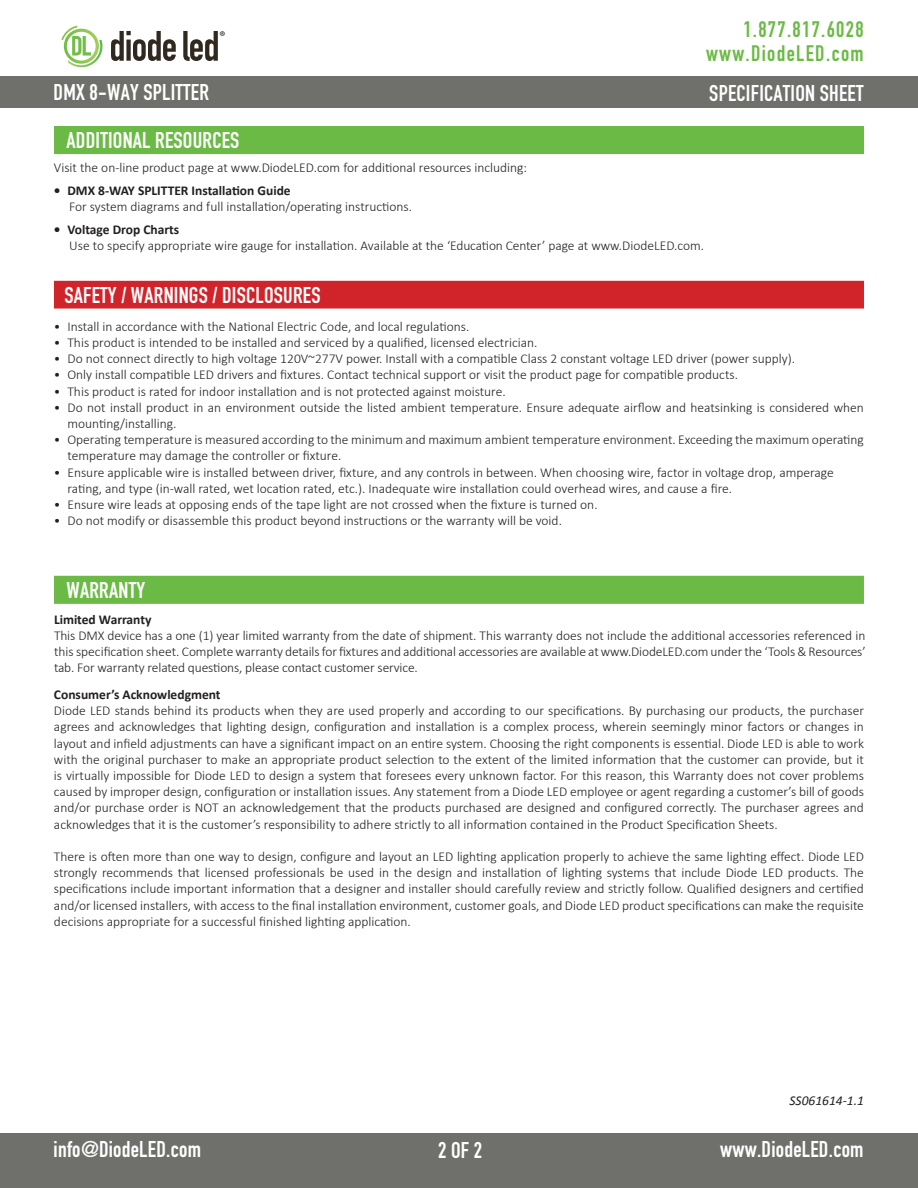
<style>
.page{position:relative;width:918px;height:1188px;background:#fff}
.page>*{position:absolute;margin:0;border:0;box-sizing:border-box;transform-origin:0 0}
.t1{font:22.5px "DIN Engschrift";letter-spacing:.01em;color:#fff}
.t2{font:22.2px/24px "DIN Engschrift";letter-spacing:.06em;color:#6cba46;text-align:right}
.t3{font:14.25px "Myriad Pro";color:#231f20}
.t4{font:300 13.5px/16.2px "Calibri";color:#231f20;text-align:justify}
.t5{font:700 13.5px "Calibri";color:#231f20}
.t6{font:italic 13.5px "Calibri";color:#231f20}
</style>
<div class="page">
<div style="left:0;top:76px;width:918px;height:32px;background:#6f6f6b"></div>
<div style="left:0;top:1133px;width:918px;height:55px;background:#6f6f6b"></div>
<svg style="left:111px;top:31px;width:65px;height:30px"></svg>
<svg style="left:183px;top:31px;width:35px;height:30px"></svg>
<svg style="left:61px;top:26px;width:41px;height:41px"></svg>
<div style="left:54px;top:281px;width:810px;height:28px;background:#d1232a;border:2px solid #d1232a"></div>
<div style="left:54px;top:576px;width:810px;height:28px;background:#6cba46;border:2px solid #6cba46"></div>
<div style="left:54px;top:126px;width:810px;height:28px;background:#6cba46"></div>
<p class="t3" style="left:220px;top:27px;width:7px">®</p>
<h1 class="t1" style="left:54px;top:79px;width:157px">DMX 8-WAY SPLITTER</h1>
<h1 class="t1" style="left:67px;top:127px;width:174px">ADDITIONAL RESOURCES</h1>
<h2 class="t2" style="left:706px;top:17px;width:159px">1.877.817.6028 www.DiodeLED.com</h2>
<h1 class="t1" style="left:709px;top:80px;width:156px">SPECIFICATION SHEET</h1>
<p class="t4" style="left:54px;top:159px;width:475px">Visit the on-line product page at www.DiodeLED.com for additional resources including:</p>
<p class="t5" style="left:54px;top:182px;width:238px">• DMX 8-WAY SPLITTER Installation Guide</p>
<p class="t4" style="left:69px;top:199px;width:344px">For system diagrams and full installation/operating instructions.</p>
<p class="t5" style="left:54px;top:221px;width:127px">• Voltage Drop Charts</p>
<p class="t4" style="left:69px;top:238px;width:636px">Use to specify appropriate wire gauge for installation. Available at the ‘Education Center’ page at www.DiodeLED.com.</p>
<h1 class="t1" style="left:64px;top:282px;width:258px">SAFETY / WARNINGS / DISCLOSURES</h1>
<p class="t4" style="left:54px;top:318px;width:417px">• Install in accordance with the National Electric Code, and local regulations.</p>
<p class="t4" style="left:54px;top:334px;width:485px">• This product is intended to be installed and serviced by a qualified, licensed electrician.</p>
<p class="t4" style="left:54px;top:351px;width:743px">• Do not connect directly to high voltage 120V~277V power. Install with a compatible Class 2 constant voltage LED driver (power supply).</p>
<p class="t4" style="left:54px;top:367px;width:686px">• Only install compatible LED drivers and fixtures. Contact technical support or visit the product page for compatible products.</p>
<p class="t4" style="left:54px;top:383px;width:453px">• This product is rated for indoor installation and is not protected against moisture.</p>
<p class="t4" style="left:67px;top:399px;width:798px;text-indent:-14px">• Do not install product in an environment outside the listed ambient temperature. Ensure adequate airflow and heatsinking is considered when mounting/installing.</p>
<p class="t4" style="left:67px;top:432px;width:798px;text-indent:-14px">• Operating temperature is measured according to the minimum and maximum ambient temperature environment. Exceeding the maximum operating temperature may damage the controller or fixture.</p>
<p class="t4" style="left:67px;top:464px;width:768px;text-indent:-14px">• Ensure applicable wire is installed between driver, fixture, and any controls in between. When choosing wire, factor in voltage drop, amperage rating, and type (in-wall rated, wet location rated, etc.). Inadequate wire installation could overhead wires, and cause a fire.</p>
<p class="t4" style="left:54px;top:496px;width:545px">• Ensure wire leads at opposing ends of the tape light are not crossed when the fixture is turned on.</p>
<p class="t4" style="left:54px;top:513px;width:509px">• Do not modify or disassemble this product beyond instructions or the warranty will be void.</p>
<h1 class="t1" style="left:67px;top:577px;width:80px">WARRANTY</h1>
<p class="t5" style="left:54px;top:610px;width:99px">Limited Warranty</p>
<p class="t4" style="left:54px;top:627px;width:813px">This DMX device has a one (1) year limited warranty from the date of shipment. This warranty does not include the additional accessories referenced in this specification sheet. Complete warranty details for fixtures and additional accessories are available at www.DiodeLED.com under the ‘Tools &amp; Resources’ tab. For warranty related questions, please contact customer service.</p>
<p class="t5" style="left:54px;top:686px;width:168px">Consumer’s Acknowledgment</p>
<p class="t4" style="left:54px;top:702px;width:812px">Diode LED stands behind its products when they are used properly and according to our specifications. By purchasing our products, the purchaser agrees and acknowledges that lighting design, configuration and installation is a complex process, wherein seemingly minor factors or changes in layout and infield adjustments can have a significant impact on an entire system. Choosing the right components is essential. Diode LED is able to work with the original purchaser to make an appropriate product selection to the extent of the limited information that the customer can provide, but it is virtually impossible for Diode LED to design a system that foresees every unknown factor. For this reason, this Warranty does not cover problems caused by improper design, configuration or installation issues. Any statement from a Diode LED employee or agent regarding a customer’s bill of goods and/or purchase order is NOT an acknowledgement that the products purchased are designed and configured correctly. The purchaser agrees and acknowledges that it is the customer’s responsibility to adhere strictly to all information contained in the Product Specification Sheets.</p>
<p class="t4" style="left:54px;top:848px;width:811px">There is often more than one way to design, configure and layout an LED lighting application properly to achieve the same lighting effect. Diode LED strongly recommends that licensed professionals be used in the design and installation of lighting systems that include Diode LED products. The specifications include important information that a designer and installer should carefully review and strictly follow. Qualified designers and certified and/or licensed installers, with access to the final installation environment, customer goals, and Diode LED product specifications can make the requisite decisions appropriate for a successful finished lighting application.</p>
<p class="t6" style="left:790px;top:1091px;width:76px">SS061614-1.1</p>
<h1 class="t1" style="left:54px;top:1136px;width:149px">info@DiodeLED.com</h1>
<p class="t1" style="left:438px;top:1137px;width:46px">2 OF 2</p>
<h1 class="t1" style="left:720px;top:1136px;width:145px">www.DiodeLED.com</h1>
</div>
